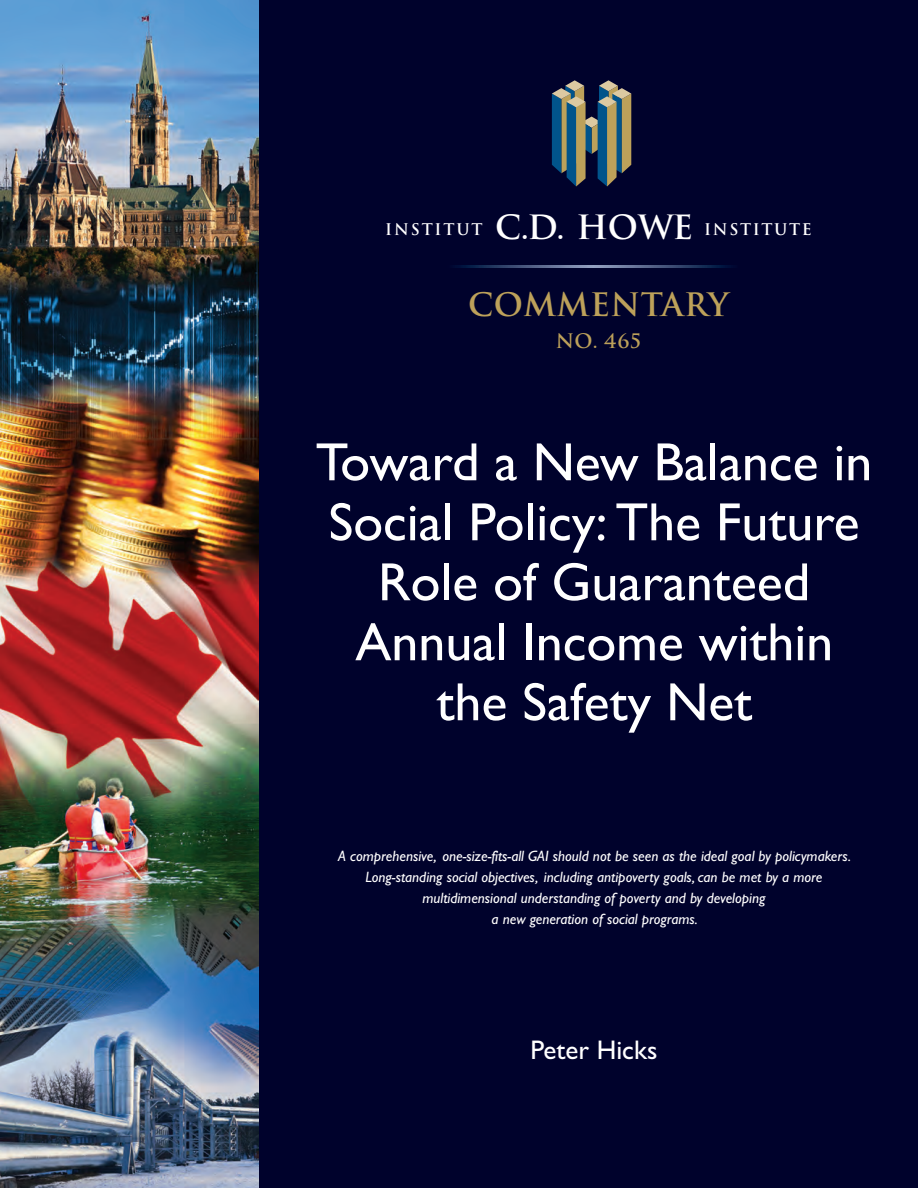
<style>
.page{position:relative;width:918px;height:1188px;background:#fff}
.page>*{position:absolute;margin:0;border:0;box-sizing:border-box;transform-origin:0 0}
.t1{font:54px/60px "Gill Sans";color:#fff;text-align:center}
.t2{font:700 31.5px "Trajan";letter-spacing:.015em;color:#bda15a}
.t3{font:27px "Gill Sans";color:#fff}
.t4{font:700 19.5px "Trajan";color:#bda15a}
.t5{font:700 15.75px "Trajan";letter-spacing:.11em;color:#fff}
.t6{font:italic 15px/21px "Gill Sans";color:#fff;text-align:center}
.s1{font-size:32.55px}
</style>
<div class="page">
<div style="left:1px;top:0;width:917px;height:1188px;background:#00022c"></div>
<svg style="left:552px;top:80px;width:79px;height:107px"></svg>
<svg style="left:455px;top:266px;width:276px;height:1px"></svg>
<img style="left:0;top:0;width:258px;height:1188px">
<p class="t5" style="left:385px;top:219px;width:428px">INSTITUT <span class="s1">C.D. HOWE</span> INSTITUTE</p>
<p class="t2" style="left:468px;top:285px;width:262px">COMMENTARY</p>
<p class="t4" style="left:556px;top:328px;width:87px">NO. 465</p>
<p class="t1" style="left:316px;top:433px;width:558px">Toward a New Balance in<br>Social Policy: The Future<br>Role of Guaranteed<br>Annual Income within the Safety Net</p>
<p class="t6" style="left:338px;top:846px;width:514px">A comprehensive, one-size-fits-all GAI should not be seen as the ideal goal by policymakers.<br>Long-standing social objectives, including antipoverty goals, can be met by a more multidimensional understanding of poverty and by developing<br>a new generation of social programs.</p>
<p class="t3" style="left:531px;top:1034px;width:128px">Peter Hicks</p>
</div>
